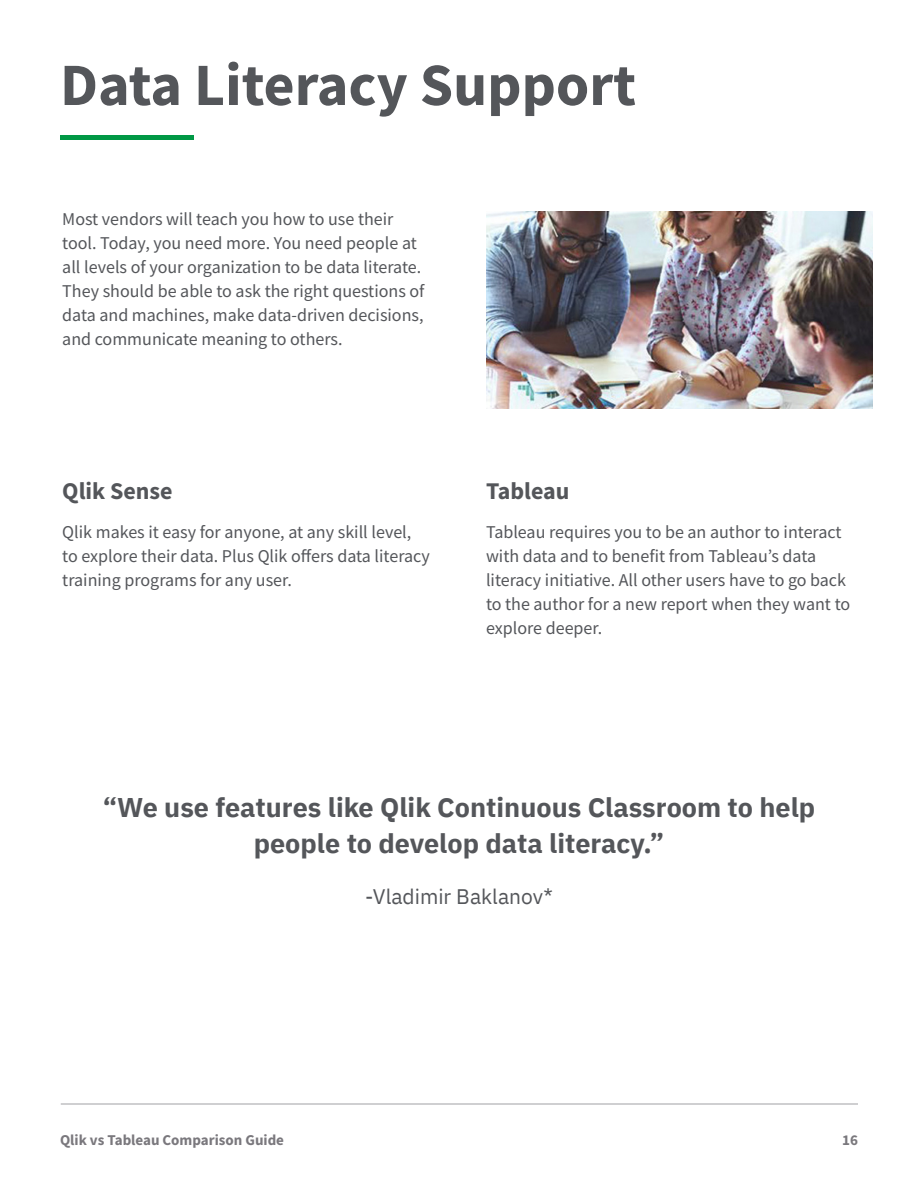
<style>
.page{position:relative;width:918px;height:1188px;background:#fff}
.page>*{position:absolute;margin:0;border:0;box-sizing:border-box;transform-origin:0 0}
.t1{font:700 60px "Source Sans Pro";color:#54565a}
.t2{font:700 27px/36px "IBM Plex Sans";color:#54565a;text-align:center}
.t3{font:700 24px "Source Sans Pro";color:#54565a}
.t4{font:21px "IBM Plex Sans";color:#54565a}
.t5{font:18px/24px "Source Sans Pro";color:#54565a}
.t6{font:700 15px "Source Sans Pro";color:#7a787d}
</style>
<div class="page">
<div style="left:61px;top:135px;width:133px;height:5px;background:#009845"></div>
<hr style="left:61px;top:1103px;width:797px;height:2px;background:#54565a">
<img style="left:486px;top:212px;width:387px;height:197px">
<h1 class="t1" style="left:60px;top:44px;width:578px">Data Literacy Support</h1>
<p class="t5" style="left:62px;top:207px;width:364px">Most vendors will teach you how to use their tool. Today, you need more. You need people at all levels of your organization to be data literate.<br>They should be able to ask the right questions of data and machines, make data-driven decisions, and communicate meaning to others.</p>
<h3 class="t3" style="left:62px;top:474px;width:112px">Qlik Sense</h3>
<p class="t5" style="left:62px;top:520px;width:369px">Qlik makes it easy for anyone, at any skill level, to explore their data. Plus Qlik offers data literacy training programs for any user.</p>
<h3 class="t3" style="left:486px;top:474px;width:85px">Tableau</h3>
<p class="t5" style="left:486px;top:520px;width:366px">Tableau requires you to be an author to interact with data and to benefit from Tableau’s data literacy initiative. All other users have to go back to the author for a new report when they want to explore deeper.</p>
<h2 class="t2" style="left:103px;top:787px;width:714px">“We use features like Qlik Continuous Classroom to help people to develop data literacy.”</h2>
<p class="t4" style="left:365px;top:881px;width:189px">-Vladimir Baklanov*</p>
<p class="t6" style="left:60px;top:1130px;width:226px">Qlik vs Tableau Comparison Guide</p>
<p class="t6" style="left:842px;top:1130px;width:17px">16</p>
</div>
